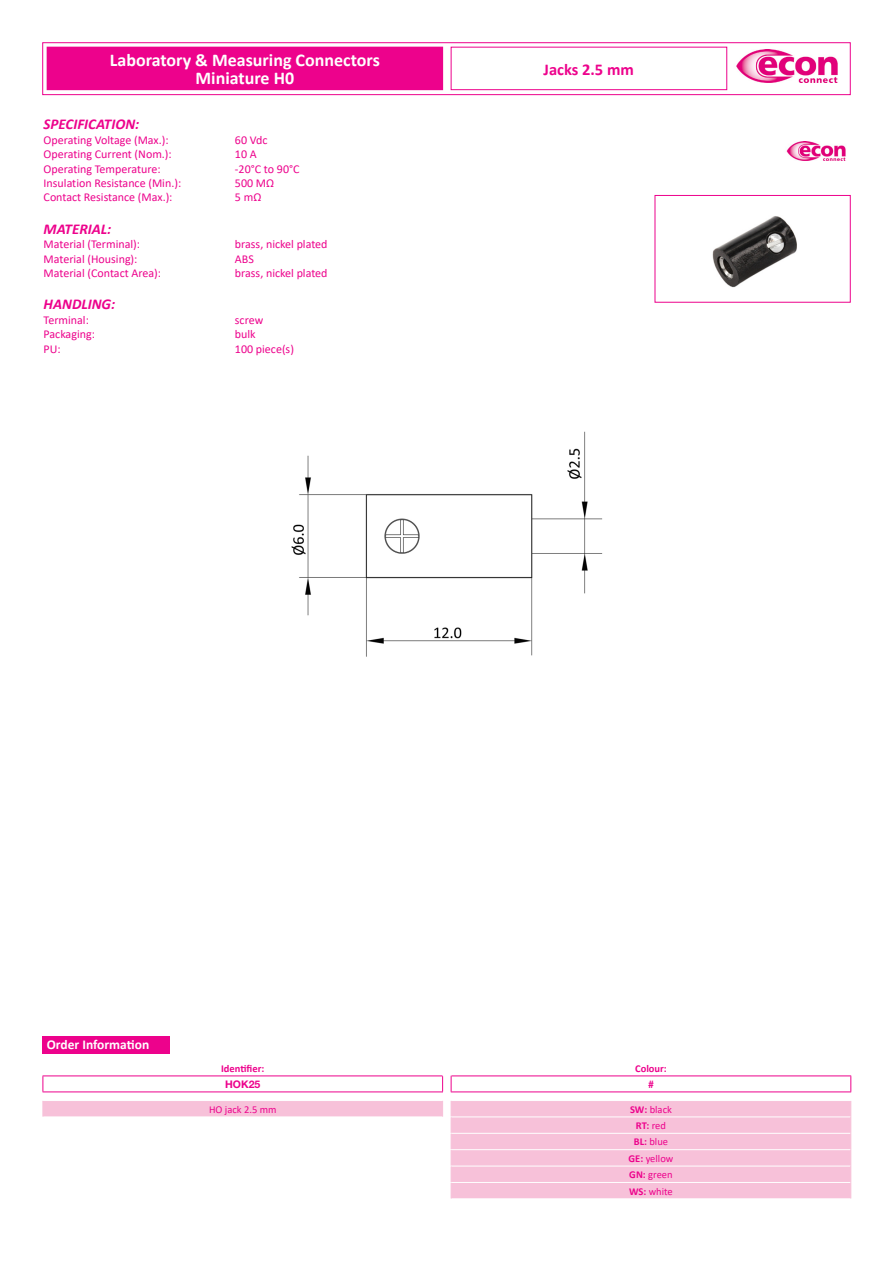
<style>
.page{position:relative;width:893px;height:1263px;background:#fff}
.page>*{position:absolute;margin:0;border:0;box-sizing:border-box;transform-origin:0 0}
.T_UG1_Bez_zentriert{font:700 18px "Calibri";color:#fff}
.T_UG2_Bez_zentriert{font:700 18px "Calibri";color:#fff}
.T_UG3_Bez_zentriert{font:700 16.5px "Calibri";color:#ed028c}
.T_UG3TH1_1A{font:italic 700 15px "Calibri";color:#ed028c}
.T_ArtTitel{font:700 13.5px "Calibri";color:#fff}
.T_UG3TD{font:12px "Calibri";color:#ed028c}
.T_ArtData_order{font:10.5px "Calibri";color:#ed028c}
.T_UG3AH1_Order{font:700 10.5px "Calibri";color:#ed028c}
.T_UG3AH2{font:700 10.5px "Helvetica Neue LT Pro";color:#ed028c}
.T_ArtData_order-2{font:700 10.5px "Calibri";color:#ed028c}
.s1{font-weight:700}
.s2{font-weight:400}
</style>
<div class="page">
<div style="left:43px;top:43px;width:807px;height:52px;border:1px solid #ed028c"></div>
<img style="left:736px;top:49px;width:102px;height:34px">
<div style="left:451px;top:47px;width:276px;height:43px;border:1px solid #ed028c"></div>
<div style="left:47px;top:47px;width:396px;height:43px;background:#ed028c"></div>
<img style="left:786px;top:141px;width:60px;height:19px">
<img style="left:712px;top:216px;width:85px;height:72px">
<div style="left:655px;top:195px;width:196px;height:108px;border:1px solid #ed028c"></div>
<img style="left:291px;top:431px;width:312px;height:226px">
<div style="left:43px;top:1036px;width:127px;height:17px;background:#ed028c"></div>
<svg style="left:44px;top:1101px;width:806px;height:97px;fill:#f7c1d9"></svg>
<hr style="left:43px;top:1133px;width:400px;height:1px;background:#fff">
<hr style="left:43px;top:1149px;width:400px;height:1px;background:#fff">
<hr style="left:43px;top:1166px;width:400px;height:1px;background:#fff">
<hr style="left:43px;top:1182px;width:400px;height:1px;background:#fff">
<hr style="left:43px;top:1075px;width:400px;height:1px;background:#ed028c">
<svg style="left:43px;top:1075px;width:1px;height:16px"></svg>
<hr style="left:451px;top:1075px;width:400px;height:1px;background:#ed028c">
<svg style="left:850px;top:1075px;width:1px;height:16px"></svg>
<hr style="left:451px;top:1091px;width:400px;height:1px;background:#ed028c">
<hr style="left:43px;top:1091px;width:400px;height:1px;background:#ed028c">
<svg style="left:442px;top:1075px;width:10px;height:16px"></svg>
<hr style="left:43px;top:1116px;width:400px;height:1px;background:#fff">
<svg style="left:43px;top:1101px;width:1px;height:16px"></svg>
<hr style="left:451px;top:1116px;width:399px;height:1px;background:#fff">
<hr style="left:451px;top:1133px;width:399px;height:1px;background:#fff">
<hr style="left:451px;top:1149px;width:399px;height:1px;background:#fff">
<hr style="left:451px;top:1166px;width:399px;height:1px;background:#fff">
<hr style="left:451px;top:1182px;width:399px;height:1px;background:#fff">
<svg style="left:442px;top:1101px;width:10px;height:98px"></svg>
<svg style="left:850px;top:1101px;width:1px;height:97px"></svg>
<p class="T_UG1_Bez_zentriert" style="left:110px;top:47px;width:271px">Laboratory &amp; Measuring Connectors</p>
<p class="T_UG2_Bez_zentriert" style="left:196px;top:65px;width:100px">Miniature H0</p>
<p class="T_UG3TH1_1A" style="left:44px;top:114px;width:97px">SPECIFICATION:</p>
<p class="T_UG3TD" style="left:44px;top:132px;width:127px">Operating Voltage (Max.):</p>
<p class="T_UG3TD" style="left:235px;top:132px;width:34px">60 Vdc</p>
<p class="T_UG3TD" style="left:44px;top:146px;width:130px">Operating Current (Nom.):</p>
<p class="T_UG3TD" style="left:235px;top:146px;width:23px">10 A</p>
<p class="T_UG3TD" style="left:44px;top:160px;width:118px">Operating Temperature:</p>
<p class="T_UG3TD" style="left:235px;top:160px;width:66px">-20°C to 90°C</p>
<p class="T_UG3TD" style="left:44px;top:175px;width:139px">Insulation Resistance (Min.):</p>
<p class="T_UG3TD" style="left:235px;top:175px;width:41px">500 MΩ</p>
<p class="T_UG3TD" style="left:44px;top:189px;width:130px">Contact Resistance (Max.):</p>
<p class="T_UG3TD" style="left:235px;top:189px;width:28px">5 mΩ</p>
<p class="T_UG3TH1_1A" style="left:44px;top:218px;width:69px">MATERIAL:</p>
<p class="T_UG3TD" style="left:44px;top:236px;width:98px">Material (Terminal):</p>
<p class="T_UG3TD" style="left:235px;top:236px;width:94px">brass, nickel plated</p>
<p class="T_UG3TD" style="left:44px;top:250px;width:95px">Material (Housing):</p>
<p class="T_UG3TD" style="left:235px;top:250px;width:20px">ABS</p>
<p class="T_UG3TD" style="left:44px;top:265px;width:119px">Material (Contact Area):</p>
<p class="T_UG3TD" style="left:235px;top:265px;width:94px">brass, nickel plated</p>
<p class="T_UG3TH1_1A" style="left:44px;top:294px;width:73px">HANDLING:</p>
<p class="T_UG3TD" style="left:44px;top:312px;width:47px">Terminal:</p>
<p class="T_UG3TD" style="left:235px;top:312px;width:30px">screw</p>
<p class="T_UG3TD" style="left:44px;top:326px;width:53px">Packaging:</p>
<p class="T_UG3TD" style="left:235px;top:326px;width:22px">bulk</p>
<p class="T_UG3TD" style="left:44px;top:340px;width:19px">PU:</p>
<p class="T_UG3TD" style="left:235px;top:340px;width:61px">100 piece(s)</p>
<p class="T_UG3_Bez_zentriert" style="left:544px;top:57px;width:92px">Jacks 2.5 mm</p>
<p class="T_ArtTitel" style="left:47px;top:1034px;width:104px">Order Information</p>
<p class="T_UG3AH1_Order" style="left:221px;top:1061px;width:45px">Identifier:</p>
<p class="T_UG3AH1_Order" style="left:635px;top:1061px;width:33px">Colour:</p>
<p class="T_UG3AH2" style="left:225px;top:1077px;width:37px">HOK25</p>
<p class="T_UG3AH2" style="left:648px;top:1077px;width:7px">#</p>
<p class="T_ArtData_order" style="left:209px;top:1102px;width:69px">HO jack 2.5 mm</p>
<p class="T_ArtData_order" style="left:630px;top:1102px;width:43px"><span class="s1">SW:</span> black</p>
<p class="T_ArtData_order-2" style="left:636px;top:1118px;width:32px">RT: <span class="s2">red</span></p>
<p class="T_ArtData_order" style="left:634px;top:1135px;width:36px"><span class="s1">BL:</span> blue</p>
<p class="T_ArtData_order" style="left:629px;top:1151px;width:46px"><span class="s1">GE:</span> yellow</p>
<p class="T_ArtData_order" style="left:629px;top:1167px;width:45px"><span class="s1">GN:</span> green</p>
<p class="T_ArtData_order" style="left:629px;top:1184px;width:45px"><span class="s1">WS:</span> white</p>
</div>
